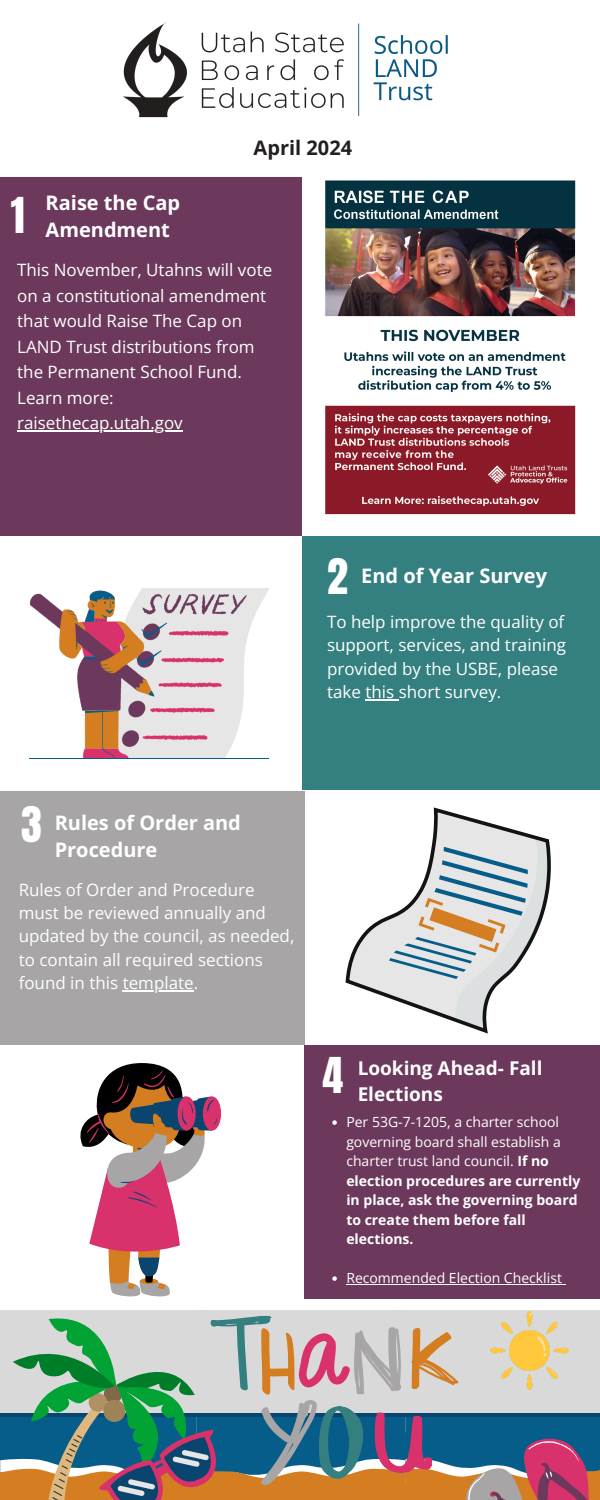
<style>
.page{position:relative;width:600px;height:1500px;background:#fff}
.page>*{position:absolute;margin:0;border:0;box-sizing:border-box;transform-origin:0 0}
.t1{font:42px "Anton";color:#fff}
.t2{font:700 20px/27.8px "Open Sans";color:#fff}
.t3{font:700 20px "Open Sans";color:#231f20}
.t4{font:700 19px/26.2px "Open Sans";color:#fff}
.t5{font:17px/23.2px "Open Sans";color:#fff}
.t6{font:700 14px/19.5px "Open Sans";color:#fff}
.t7{font:14px "Open Sans";color:#fff}
.s1{font-weight:400}
</style>
<div class="page">
<div style="left:0;top:178px;width:301px;height:357px;background:#6c395c"></div>
<div style="left:0;top:791px;width:304px;height:254px;background:#a7a5a5"></div>
<div style="left:302px;top:536px;width:298px;height:254px;background:#347f7f"></div>
<div style="left:304px;top:1045px;width:296px;height:254px;background:#6c395c"></div>
<img style="left:123px;top:22px;width:325px;height:96px">
<svg style="left:29px;top:588px;width:240px;height:170px"></svg>
<svg style="left:80px;top:1063px;width:141px;height:234px"></svg>
<hr style="left:365px;top:699px;width:34px;height:2px;background:#fff">
<hr style="left:123px;top:990px;width:71px;height:2px;background:#fff">
<svg style="left:345px;top:807px;width:206px;height:226px"></svg>
<svg style="left:389px;top:838px;width:160px;height:193px"></svg>
<svg style="left:332px;top:1120px;width:5px;height:5px"></svg>
<svg style="left:332px;top:1276px;width:5px;height:5px"></svg>
<hr style="left:346px;top:1284px;width:216px;height:1px;background:#fff">
<img style="left:325px;top:180px;width:251px;height:335px">
<hr style="left:17px;top:431px;width:166px;height:1px;background:#fff">
<svg style="left:0;top:1310px;width:600px;height:190px;background:#919b96"></svg>
<img style="left:490px;top:1311px;width:78px;height:78px">
<p class="t1" style="left:11px;top:185px;width:15px">1</p>
<p class="t2" style="left:46px;top:188px;width:136px">Raise the Cap<br>Amendment</p>
<p class="t3" style="left:254px;top:134px;width:100px">April 2024</p>
<p class="t5" style="left:17px;top:257px;width:257px;line-height:25.5px">This November, Utahns will vote on a constitutional amendment that would Raise The Cap on<br>LAND Trust distributions from the Permanent School Fund.<br>Learn more:</p>
<h1 class="t5" style="left:17px;top:411px;width:167px">raisethecap.utah.gov</h1>
<h1 class="t1" style="left:327px;top:546px;width:22px">2</h1>
<p class="t2" style="left:361px;top:561px;width:187px">End of Year Survey</p>
<h2 class="t5" style="left:327px;top:610px;width:241px">To help improve the quality of support, services, and training provided by the USBE, please take this short survey.</h2>
<h1 class="t1" style="left:21px;top:794px;width:22px">3</h1>
<h1 class="t2" style="left:55px;top:808px;width:188px">Rules of Order and<br>Procedure</h1>
<h2 class="t5" style="left:19px;top:878px;width:277px">Rules of Order and Procedure must be reviewed annually and updated by the council, as needed, to contain all required sections found in this template.</h2>
<p class="t1" style="left:323px;top:1045px;width:22px">4</p>
<h2 class="t4" style="left:358px;top:1055px;width:186px">Looking Ahead- Fall<br>Elections</h2>
<h1 class="t6" style="left:346px;top:1112px;width:235px"><span class="s1">Per 53G-7-1205, a charter school governing board shall establish a charter trust land council.</span> If no election procedures are currently in place, ask the governing board to create them before fall elections.</h1>
<p class="t7" style="left:346px;top:1268px;width:217px">Recommended Election Checklist</p>
</div>
